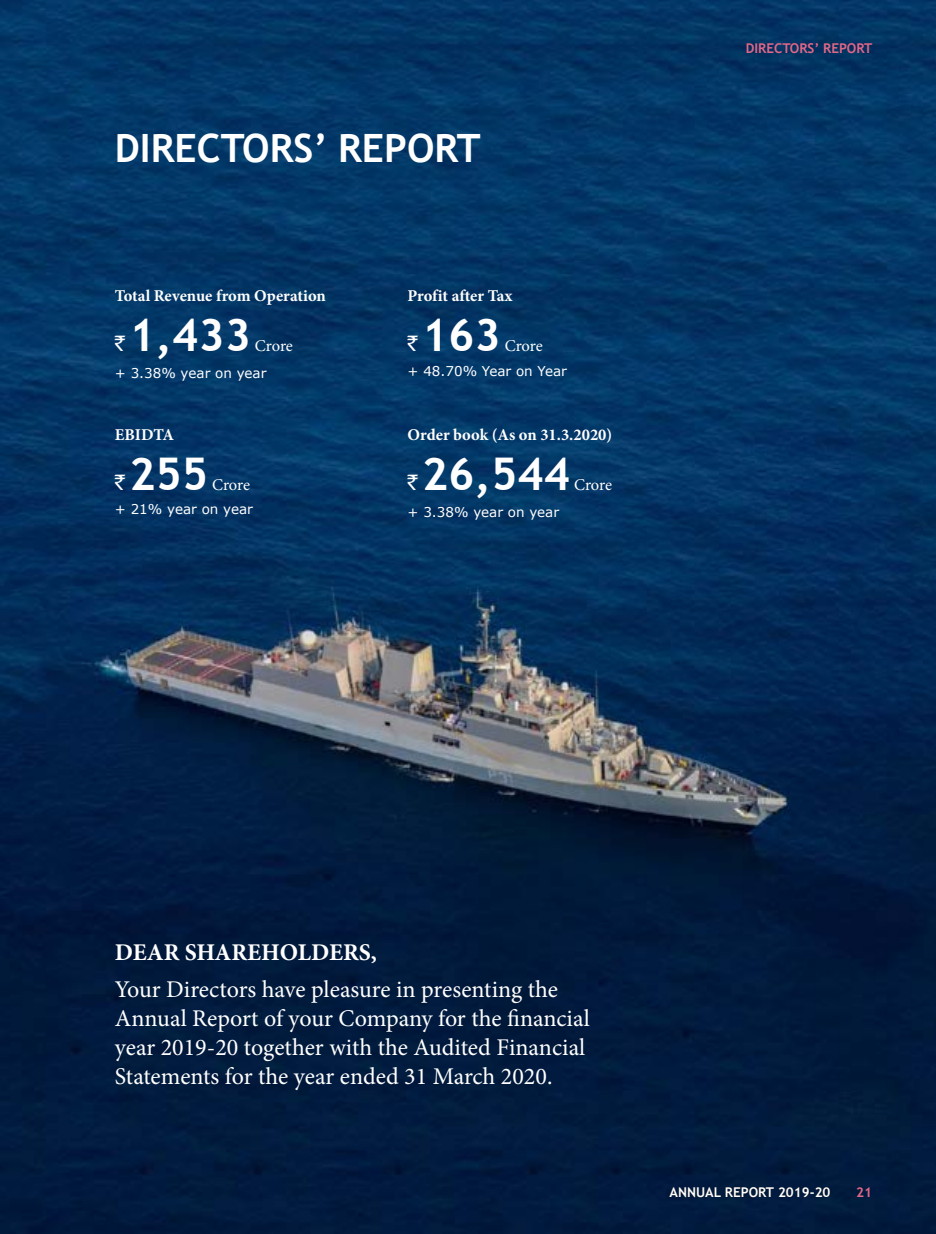
<style>
.page{position:relative;width:936px;height:1234px;background:#fff}
.page>*{position:absolute;margin:0;border:0;box-sizing:border-box;transform-origin:0 0}
.head_14_N{font:700 45px "Trebuchet MS";color:#fff}
.head_26{font:700 39px "Trebuchet MS";color:#fff}
.para{font:24px/28.8px "Minion Pro";color:#fff}
.para_1_color_bold{font:700 24px "Minion Pro";color:#fff}
.head_14_N-2{font:700 16.5px "Minion Pro";letter-spacing:-.005em;color:#fff}
.head_14_N-3{font:16.5px "Minion Pro";letter-spacing:-.015em;color:#fff}
.head_14_N-4{font:13.5px "Verdana";color:#fff}
.t1{font:700 13.5px "Trebuchet MS";color:#fff}
.t2{font:700 13.5px "Trebuchet MS";color:#e16788}
.s1{font-family:"Rupee Foradian";font-weight:400;font-size:21px}
</style>
<div class="page">
<img style="left:0;top:0;width:935px;height:1233px">
<p class="head_26" style="left:115px;top:123px;width:367px">DIRECTORS’ REPORT</p>
<p class="head_14_N-2" style="left:115px;top:284px;width:212px">Total Revenue from Operation</p>
<p class="head_14_N" style="left:115px;top:307px;width:138px"><span class="s1">`</span> 1,433</p>
<p class="head_14_N-3" style="left:255px;top:334px;width:40px">Crore</p>
<p class="head_14_N-4" style="left:115px;top:363px;width:153px">+ 3.38% year on year</p>
<p class="head_14_N-2" style="left:115px;top:423px;width:61px">EBIDTA</p>
<p class="head_14_N" style="left:115px;top:445px;width:95px"><span class="s1">`</span> 255</p>
<p class="head_14_N-3" style="left:212px;top:473px;width:40px">Crore</p>
<p class="head_14_N-4" style="left:115px;top:499px;width:140px">+ 21% year on year</p>
<p class="head_14_N-2" style="left:407px;top:284px;width:106px">Profit after Tax</p>
<p class="head_14_N" style="left:407px;top:307px;width:95px"><span class="s1">`</span> 163</p>
<p class="head_14_N-3" style="left:504px;top:334px;width:40px">Crore</p>
<p class="head_14_N-4" style="left:407px;top:362px;width:161px">+ 48.70% Year on Year</p>
<p class="head_14_N-2" style="left:407px;top:423px;width:206px">Order book (As on 31.3.2020)</p>
<p class="head_14_N" style="left:407px;top:445px;width:164px"><span class="s1">`</span> 26,544</p>
<p class="head_14_N-3" style="left:574px;top:473px;width:40px">Crore</p>
<p class="head_14_N-4" style="left:407px;top:502px;width:153px">+ 3.38% year on year</p>
<p class="t2" style="left:745px;top:39px;width:128px">DIRECTORS’ REPORT</p>
<p class="para_1_color_bold" style="left:115px;top:935px;width:264px">DEAR SHAREHOLDERS,</p>
<p class="para" style="left:115px;top:975px;width:476px">Your Directors have pleasure in presenting the Annual Report of your Company for the financial year 2019-20 together with the Audited Financial Statements for the year ended 31 March 2020.</p>
<p class="t1" style="left:669px;top:1183px;width:162px">ANNUAL REPORT 2019-20</p>
<p class="t2" style="left:856px;top:1183px;width:17px">21</p>
</div>
